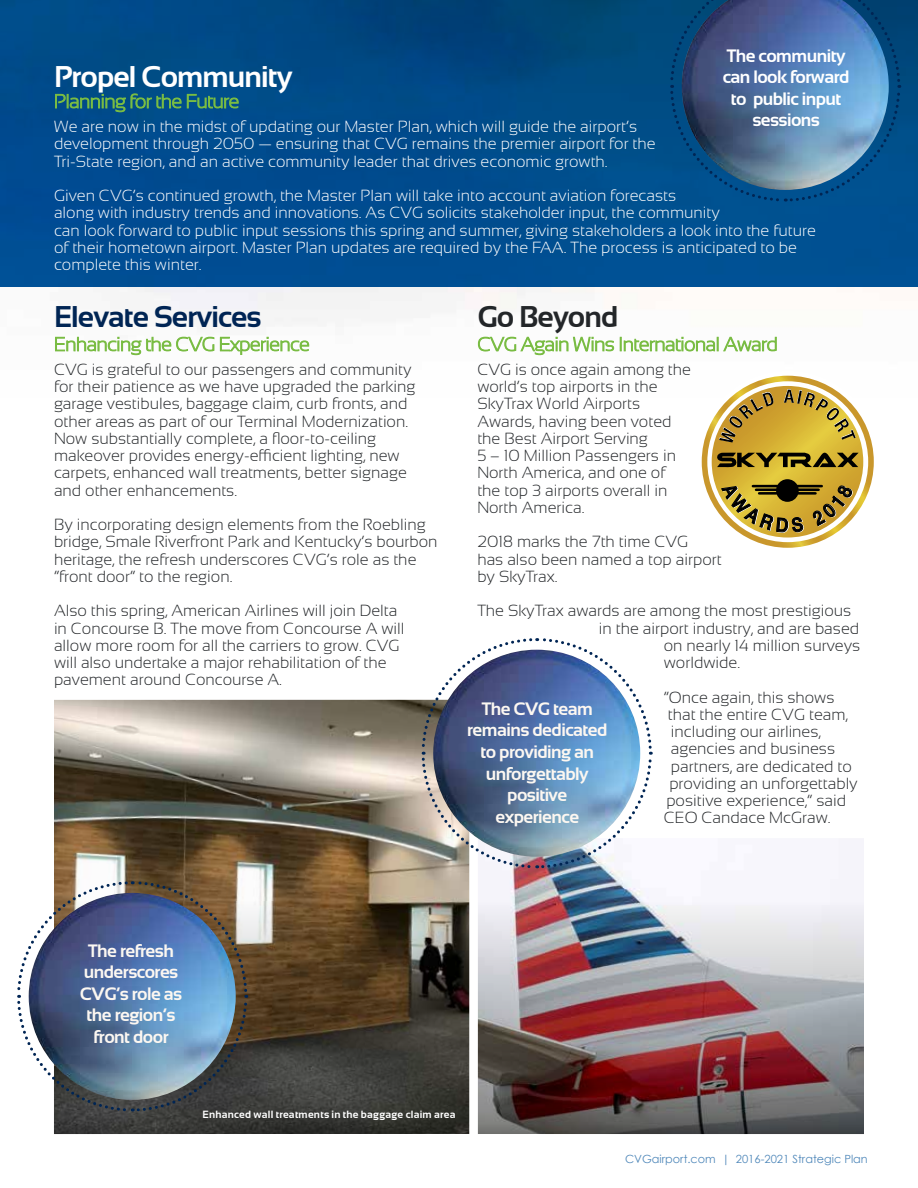
<style>
.page{position:relative;width:918px;height:1188px;background:#fff}
.page>*{position:absolute;margin:0;border:0;box-sizing:border-box;transform-origin:0 0}
.t1{font:700 30px "Sansation";letter-spacing:-.03em;color:#fff}
.t2{font:700 30px "Sansation";letter-spacing:-.03em;color:#002554}
.t3{font:700 30px "Sansation";letter-spacing:-.03em;color:#232629}
.t4{font:700 18px/21.6px "Sansation";letter-spacing:-.03em;color:#fcf7f1;text-align:center}
.t5{font:700 18px/21.6px "Sansation";letter-spacing:-.03em;color:#fff;text-align:center}
.t6{font:300 16.2px/17.2px "Sansation";color:#232629}
.t7{font:300 16.2px/17.2px "Sansation";color:#fff}
.t8{font:11.25px "Century Gothic";color:#00539b}
.t9{font:700 10.5px "Sansation";letter-spacing:.02em;color:#fff}
</style>
<div class="page">
<img style="left:55px;top:287px;width:722px;height:69px">
<div style="left:0;top:0;width:918px;height:287px;background:linear-gradient(to bottom,#00477e,#005097)"></div>
<svg style="left:478px;top:337px;width:136px;height:18px"></svg>
<svg style="left:620px;top:337px;width:157px;height:14px"></svg>
<img style="left:54px;top:700px;width:415px;height:201px">
<svg style="left:54px;top:901px;width:415px;height:233px;background:#484033"></svg>
<svg style="left:55px;top:94px;width:184px;height:18px;background:#236d74"></svg>
<img style="left:17px;top:880px;width:232px;height:233px">
<svg style="left:669px;top:0;width:233px;height:203px;background:#3b6a9a"></svg>
<svg style="left:55px;top:337px;width:159px;height:18px"></svg>
<svg style="left:220px;top:337px;width:89px;height:18px"></svg>
<img style="left:478px;top:839px;width:386px;height:63px">
<img style="left:420px;top:638px;width:233px;height:232px">
<img style="left:478px;top:902px;width:386px;height:232px">
<svg style="left:702px;top:376px;width:172px;height:172px"></svg>
<p class="t5" style="left:723px;top:45px;width:128px">The community can look forward to public input sessions</p>
<h1 class="t1" style="left:54px;top:60px;width:240px">Propel Community</h1>
<p class="t7" style="left:54px;top:118px;width:603px">We are now in the midst of updating our Master Plan, which will guide the airport’s development through 2050 — ensuring that CVG remains the premier airport for the<br>Tri-State region, and an active community leader that drives economic growth.</p>
<p class="t7" style="left:54px;top:187px;width:763px">Given CVG’s continued growth, the Master Plan will take into account aviation forecasts<br>along with industry trends and innovations. As CVG solicits stakeholder input, the community<br>can look forward to public input sessions this spring and summer, giving stakeholders a look into the future of their hometown airport. Master Plan updates are required by the FAA. The process is anticipated to be complete this winter.</p>
<h1 class="t2" style="left:54px;top:299px;width:209px">Elevate Services</h1>
<p class="t6" style="left:54px;top:361px;width:363px">CVG is grateful to our passengers and community for their patience as we have upgraded the parking garage vestibules, baggage claim, curb fronts, and other areas as part of our Terminal Modernization.<br>Now substantially complete, a floor-to-ceiling makeover provides energy-efficient lighting, new carpets, enhanced wall treatments, better signage and other enhancements.</p>
<p class="t6" style="left:54px;top:516px;width:385px">By incorporating design elements from the Roebling bridge, Smale Riverfront Park and Kentucky’s bourbon heritage, the refresh underscores CVG’s role as the “front door” to the region.</p>
<p class="t6" style="left:54px;top:602px;width:352px">Also this spring, American Airlines will join Delta in Concourse B. The move from Concourse A will allow more room for all the carriers to grow. CVG will also undertake a major rehabilitation of the pavement around Concourse A.</p>
<h1 class="t3" style="left:477px;top:299px;width:143px">Go Beyond</h1>
<p class="t6" style="left:477px;top:361px;width:215px">CVG is once again among the world’s top airports in the<br>SkyTrax World Airports<br>Awards, having been voted the Best Airport Serving<br>5 – 10 Million Passengers in<br>North America, and one of the top 3 airports overall in<br>North America.</p>
<p class="t6" style="left:477px;top:533px;width:246px">2018 marks the 7th time CVG<br>has also been named a top airport by SkyTrax.</p>
<p class="t6" style="left:477px;top:602px;width:375px">The SkyTrax awards are among the most prestigious</p>
<p class="t6" style="left:599px;top:619px;width:262px">in the airport industry, and are based</p>
<p class="t6" style="left:664px;top:637px;width:198px">on nearly 14 million surveys</p>
<p class="t6" style="left:664px;top:654px;width:78px">worldwide.</p>
<p class="t6" style="left:664px;top:688px;width:172px">“Once again, this shows</p>
<p class="t6" style="left:668px;top:706px;width:182px">that the entire CVG team,</p>
<p class="t6" style="left:671px;top:723px;width:152px">including our airlines,</p>
<p class="t6" style="left:671px;top:740px;width:166px">agencies and business</p>
<p class="t6" style="left:671px;top:757px;width:183px">partners, are dedicated to</p>
<p class="t6" style="left:669px;top:775px;width:190px">providing an unforgettably</p>
<p class="t6" style="left:666px;top:792px;width:181px">positive experience,” said</p>
<p class="t6" style="left:664px;top:809px;width:168px">CEO Candace McGraw.</p>
<p class="t4" style="left:467px;top:698px;width:142px">The CVG team remains dedicated to providing an unforgettably positive experience</p>
<p class="t4" style="left:80px;top:940px;width:104px">The refresh underscores<br>CVG’s role as the region’s front door</p>
<p class="t9" style="left:203px;top:1109px;width:255px">Enhanced wall treatments in the baggage claim area</p>
<p class="t8" style="left:625px;top:1152px;width:244px">CVGairport.com | 2016-2021 Strategic Plan</p>
</div>
